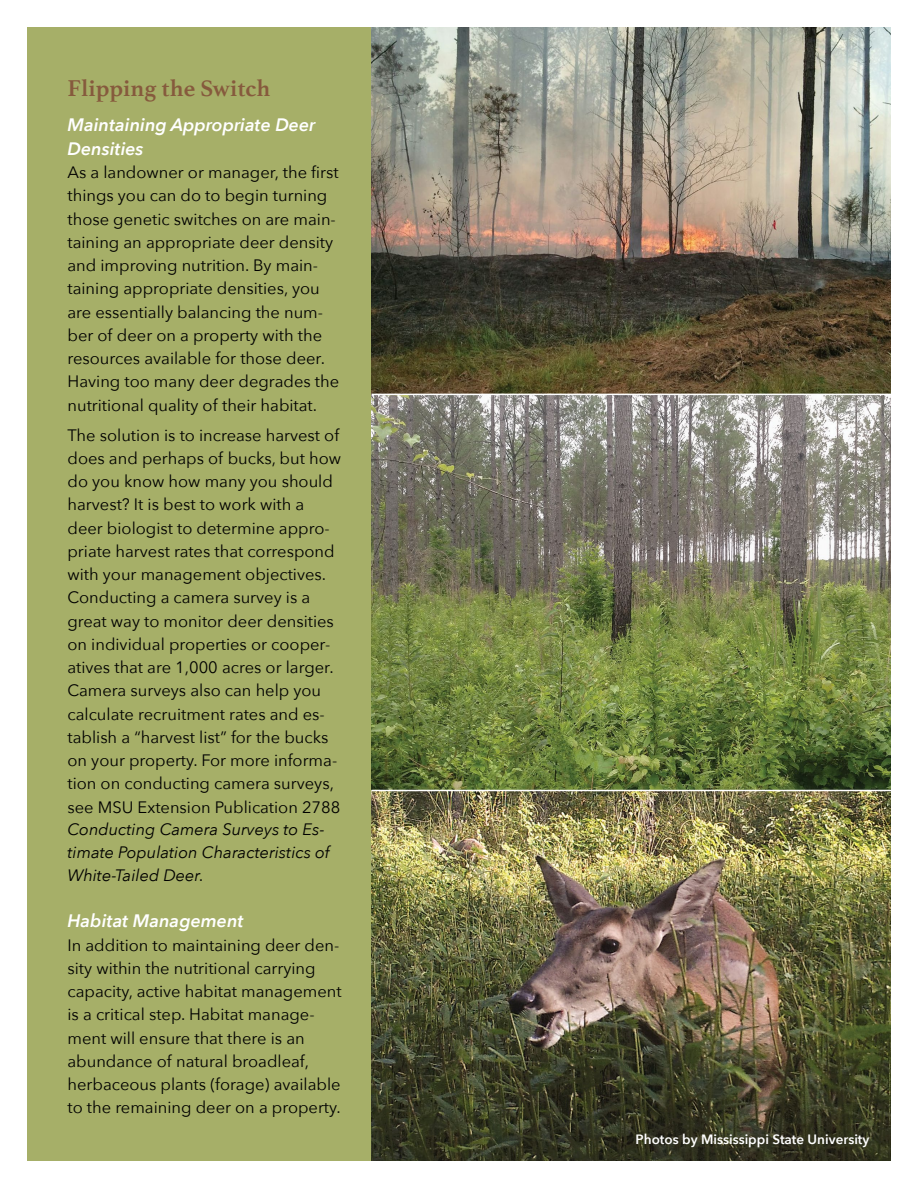
<style>
.page{position:relative;width:918px;height:1188px;background:#fff}
.page>*{position:absolute;margin:0;border:0;box-sizing:border-box;transform-origin:0 0}
.H2_Heading{font:700 24px "Athelas";color:#865a3d}
.H3_subheading{font:italic 600 18px/24px "Avenir Next";color:#fff}
.body_text{font:16.5px/23.1px "Avenir Next";color:#000}
.body_text-2{font:600 13.5px "Avenir Next";color:#fff}
.s1{font-style:italic}
</style>
<div class="page">
<div style="left:27px;top:27px;width:864px;height:1134px;background:#a6af68"></div>
<img style="left:372px;top:27px;width:519px;height:1134px">
<hr style="left:371px;top:394px;width:520px;height:1px;background:#fff">
<hr style="left:371px;top:790px;width:520px;height:1px;background:#fff">
<h2 class="H2_Heading" style="left:68px;top:69px;width:204px">Flipping the Switch</h2>
<h3 class="H3_subheading" style="left:68px;top:112px;width:249px">Maintaining Appropriate Deer<br>Densities</h3>
<p class="body_text" style="left:68px;top:160px;width:273px">As a landowner or manager, the first things you can do to begin turning those genetic switches on are main&shy;taining an appropriate deer density and improving nutrition. By main&shy;taining appropriate densities, you are essentially balancing the num&shy;ber of deer on a property with the resources available for those deer.<br>Having too many deer degrades the nutritional quality of their habitat.</p>
<p class="body_text" style="left:68px;top:423px;width:275px">The solution is to increase harvest of does and perhaps of bucks, but how do you know how many you should harvest? It is best to work with a deer biologist to determine appro&shy;priate harvest rates that correspond with your management objectives.<br>Conducting a camera survey is a great way to monitor deer densities on individual properties or cooper&shy;atives that are 1,000 acres or larger.<br>Camera surveys also can help you calculate recruitment rates and es&shy;tablish a “harvest list” for the bucks on your property. For more informa&shy;tion on conducting camera surveys, see MSU Extension Publication 2788<br><span class="s1">Conducting Camera Surveys to Es&shy;timate Population Characteristics of White-Tailed Deer.</span></p>
<h3 class="H3_subheading" style="left:68px;top:909px;width:178px">Habitat Management</h3>
<p class="body_text" style="left:68px;top:933px;width:276px">In addition to maintaining deer den&shy;sity within the nutritional carrying capacity, active habitat management is a critical step. Habitat manage&shy;ment will ensure that there is an abundance of natural broadleaf, herbaceous plants (forage) available to the remaining deer on a property.</p>
<p class="body_text-2" style="left:636px;top:1128px;width:235px">Photos by Mississippi State University</p>
</div>
